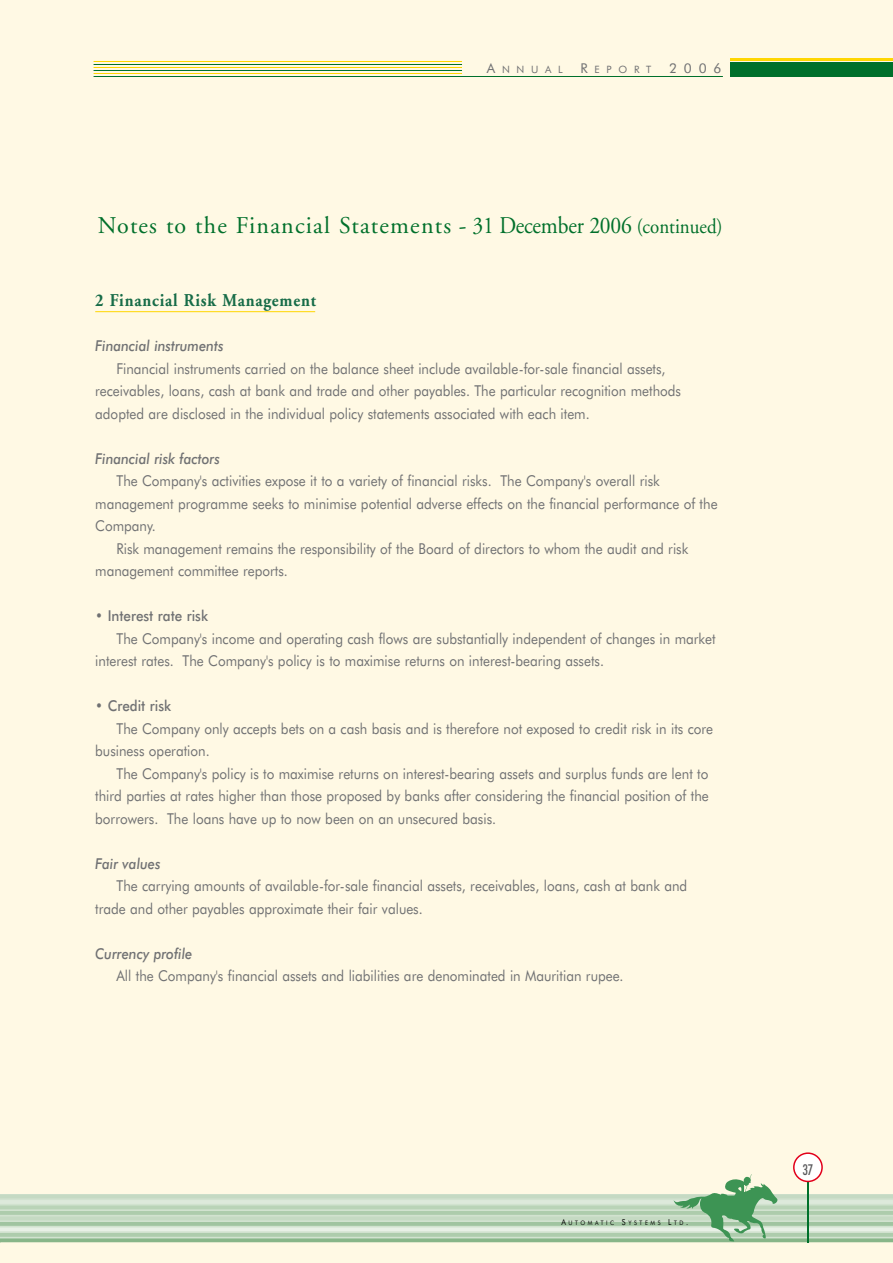
<style>
.page{position:relative;width:893px;height:1263px;background:#fff9e4}
.page>*{position:absolute;margin:0;border:0;box-sizing:border-box;transform-origin:0 0}
.t1{font:24px "Adobe Garamond";letter-spacing:.05em;color:#00702b}
.t2{font:700 18px "Adobe Garamond";letter-spacing:.05em;color:#176c48;scale:.9 1}
.t3{font:15px/22.5px "Futura BT";color:#707173;scale:.9 1}
.t4{font:italic 500 15px "Futura BT";color:#707173;scale:.9 1}
.t5{font:500 15px "Futura BT";color:#707173;scale:.9 1}
.t6{font:500 condensed 15px "Futura BT";color:#58585a;scale:.9 1}
.t7{font:13.5px "Futura BT";color:#707173}
.t8{font:10.2px "Futura BT";letter-spacing:.665em;color:#707173}
.t9{font:6.15px "Futura BT";letter-spacing:.465em;color:#000;scale:.9 1}
.s1{font-size:13.5px}
.s2{font-size:21px}
.s3{font-size:8.25px}
</style>
<div class="page">
<div style="left:0;top:1194px;width:893px;height:48px;background:#d1e2cf"></div>
<hr style="left:0;top:1194px;width:893px;height:4px;background:#c5dac3">
<hr style="left:0;top:1200px;width:893px;height:4px;background:#dde9db">
<hr style="left:0;top:1205px;width:893px;height:4px;background:#b9d3b7">
<hr style="left:0;top:1211px;width:893px;height:4px;background:#adccac">
<hr style="left:0;top:1216px;width:893px;height:4px;background:#c5dac3">
<hr style="left:0;top:1222px;width:893px;height:4px;background:#a0c4a0">
<hr style="left:0;top:1227px;width:893px;height:4px;background:#e8f0e6">
<hr style="left:0;top:1233px;width:893px;height:4px;background:#adccac">
<svg style="left:1px;top:1238px;width:892px;height:4px;background:#8fba90"></svg>
<svg style="left:673px;top:1174px;width:105px;height:67px"></svg>
<hr style="left:94px;top:76px;width:629px;height:1px;background:#00702b">
<hr style="left:94px;top:73px;width:368px;height:1px;background:#ffd600">
<hr style="left:94px;top:70px;width:368px;height:1px;background:#00702b">
<hr style="left:94px;top:67px;width:368px;height:1px;background:#ffd600">
<hr style="left:94px;top:64px;width:368px;height:1px;background:#00702b">
<hr style="left:94px;top:61px;width:368px;height:1px;background:#ffd600">
<hr style="left:730px;top:58px;width:163px;height:3px;background:#ffd600">
<div style="left:730px;top:62px;width:163px;height:15px;background:#00702b"></div>
<hr style="left:807px;top:1177px;width:2px;height:66px;background:#00702b">
<div style="left:794px;top:1153px;width:28px;height:28px;background:#fff;border-radius:50%"></div>
<div style="left:793px;top:1152px;width:30px;height:30px;border:2px solid #e2001a;border-radius:50%"></div>
<hr style="left:95px;top:311px;width:220px;height:1px;background:#ffd600">
<p class="t8" style="left:487px;top:63px;width:77px"><span class="s1">A</span>nnual</p>
<p class="t8" style="left:581px;top:63px;width:72px"><span class="s1">R</span>eport</p>
<p class="t7" style="left:669px;top:60px;width:54px">2006</p>
<h1 class="t1" style="left:98px;top:213px;width:626px">Notes to the Financial Statements - 31 December 2006 <span class="s2">(continued)</span></h1>
<p class="t2" style="left:95px;top:291px;width:247px">2 Financial Risk Management</p>
<p class="t4" style="left:95px;top:337px;width:144px">Financial instruments</p>
<p class="t3" style="left:95px;top:357px;width:652px;text-indent:21px">Financial instruments carried on the balance sheet include available-for-sale financial assets, receivables, loans, cash at bank and trade and other payables. The particular recognition methods adopted are disclosed in the individual policy statements associated with each item.</p>
<p class="t4" style="left:95px;top:449px;width:140px">Financial risk factors</p>
<p class="t3" style="left:117px;top:470px;width:605px">The Company's activities expose it to a variety of financial risks. The Company's overall risk</p>
<p class="t3" style="left:95px;top:492px;width:693px">management programme seeks to minimise potential adverse effects on the financial performance of the</p>
<p class="t3" style="left:95px;top:515px;width:69px">Company.</p>
<p class="t3" style="left:117px;top:537px;width:637px">Risk management remains the responsibility of the Board of directors to whom the audit and risk</p>
<p class="t3" style="left:95px;top:560px;width:216px">management committee reports.</p>
<p class="t5" style="left:95px;top:607px;width:127px">• Interest rate risk</p>
<p class="t3" style="left:95px;top:627px;width:691px;text-indent:21px">The Company's income and operating cash flows are substantially independent of changes in market interest rates. The Company's policy is to maximise returns on interest-bearing assets.</p>
<p class="t5" style="left:95px;top:697px;width:86px">• Credit risk</p>
<p class="t3" style="left:95px;top:717px;width:688px;text-indent:21px">The Company only accepts bets on a cash basis and is therefore not exposed to credit risk in its core business operation.</p>
<p class="t3" style="left:95px;top:762px;width:683px;text-align:justify;text-indent:21px">The Company's policy is to maximise returns on interest-bearing assets and surplus funds are lent to third parties at rates higher than those proposed by banks after considering the financial position of the borrowers. The loans have up to now been on an unsecured basis.</p>
<p class="t4" style="left:95px;top:854px;width:74px">Fair values</p>
<p class="t3" style="left:95px;top:875px;width:659px;text-indent:21px">The carrying amounts of available-for-sale financial assets, receivables, loans, cash at bank and trade and other payables approximate their fair values.</p>
<p class="t4" style="left:95px;top:944px;width:110px">Currency profile</p>
<p class="t3" style="left:117px;top:965px;width:565px">All the Company's financial assets and liabilities are denominated in Mauritian rupee.</p>
<p class="t9" style="left:561px;top:1219px;width:143px"><span class="s3">A</span>utomatic <span class="s3">S</span>ystems <span class="s3">L</span> td<span class="s3">.</span></p>
<p class="t6" style="left:803px;top:1160px;width:12px">37</p>
</div>
